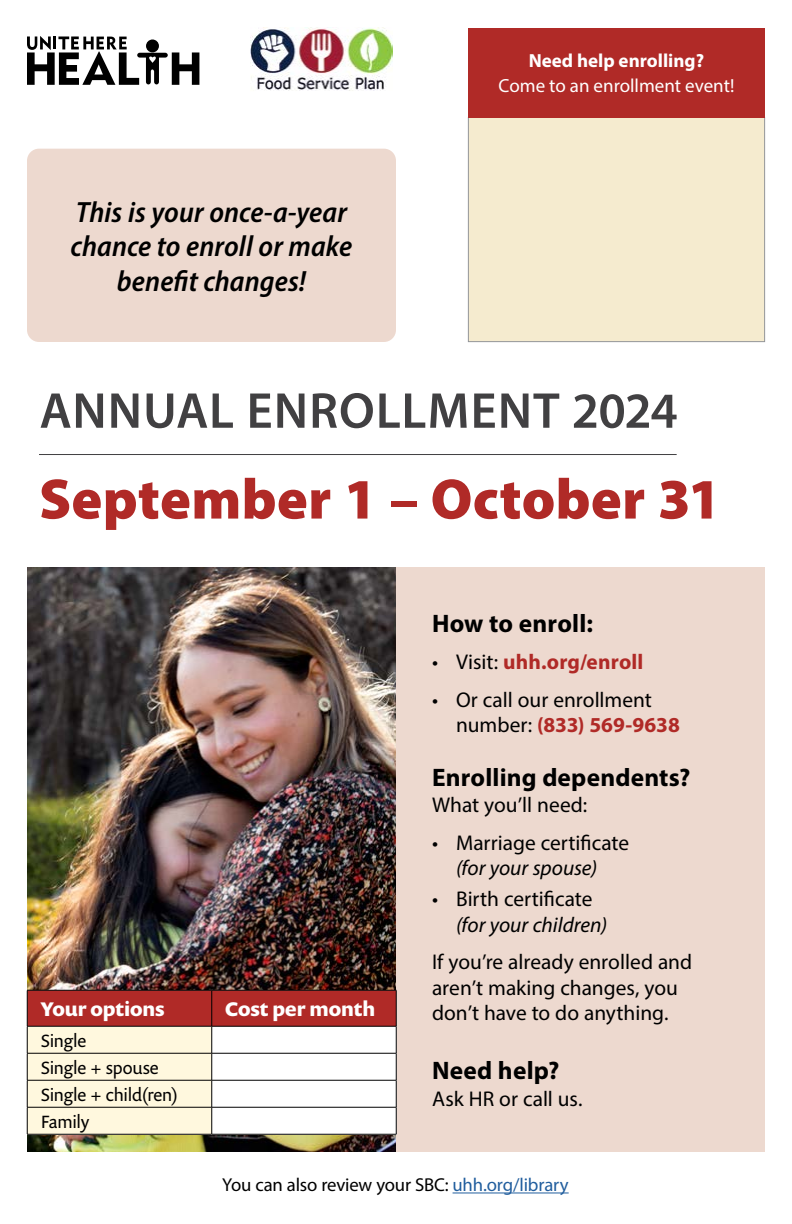
<style>
.page{position:relative;width:792px;height:1224px;background:#fff}
.page>*{position:absolute;margin:0;border:0;box-sizing:border-box;transform-origin:0 0}
.t1{font:900 57.4px "Myriad Pro";letter-spacing:.005em;color:#b02a27}
.t2{font:600 50.8px "Myriad Pro";letter-spacing:.02em;color:#414042}
.t3{font:italic 600 semi-condensed 29.4px/34.7px "Myriad Pro";letter-spacing:.005em;color:#000;text-align:center}
.t4{font:700 25.4px "Myriad Pro";letter-spacing:.005em;color:#000}
.t5{font:21.4px/25.4px "Myriad Pro";color:#000}
.t6{font:italic 21.4px "Myriad Pro";color:#000}
.t7{font:700 21.4px "Myriad Pro";letter-spacing:.01em;color:#b02a27}
.t8{font:700 20px "Prenton RP Pro";letter-spacing:-.005em;color:#fff}
.t9{font:19px "Myriad Pro";color:#fff}
.t10{font:700 19px "Myriad Pro";color:#fff}
.t11{font:18.7px "Myriad Pro";letter-spacing:-.01em;color:#000}
.t12{font:18px/27px "Prenton RP Pro";letter-spacing:-.01em;color:#000}
.s1{font-weight:700}
.s2{font-weight:400;color:#000}
.s3{font-weight:700;color:#b02a27}
.s4{color:#215e9e}
</style>
<div class="page">
<div style="left:396px;top:567px;width:369px;height:585px;background:#ecd5ca"></div>
<img style="left:27px;top:567px;width:369px;height:585px">
<hr style="left:39px;top:454px;width:638px;height:1px;background:#414042">
<div style="left:27px;top:149px;width:369px;height:193px;background:#ecd5ca;border-radius:12px"></div>
<svg style="left:27px;top:36px;width:172px;height:49px"></svg>
<img style="left:251px;top:27px;width:141px;height:64px">
<div style="left:468px;top:117px;width:297px;height:225px;background:#f5ebcf;border:1px solid #939598"></div>
<svg style="left:27px;top:990px;width:370px;height:144px"></svg>
<hr style="left:27px;top:1134px;width:185px;height:1px;background:#000">
<hr style="left:212px;top:1134px;width:184px;height:1px;background:#000">
<div style="left:468px;top:28px;width:297px;height:90px;background:#b02a27"></div>
<hr style="left:453px;top:1193px;width:116px;height:1px;background:#215e9e">
<h3 class="t3" style="left:71px;top:194px;width:283px">This is your once-a-year chance to enroll or make benefit changes!</h3>
<p class="t10" style="left:529px;top:49px;width:177px">Need help enrolling?</p>
<p class="t9" style="left:499px;top:74px;width:237px">Come to an enrollment event!</p>
<h2 class="t2" style="left:40px;top:378px;width:640px">ANNUAL ENROLLMENT 2024</h2>
<h1 class="t1" style="left:39px;top:461px;width:683px">September 1 <span class="s1">–</span> October 31</h1>
<p class="t8" style="left:41px;top:995px;width:126px">Your options</p>
<p class="t8" style="left:225px;top:995px;width:151px">Cost per month</p>
<p class="t12" style="left:41px;top:1027px;width:139px">Single<br>Single + spouse<br>Single + child(ren)<br>Family</p>
<p class="t4" style="left:432px;top:607px;width:162px">How to enroll:</p>
<p class="t7" style="left:432px;top:648px;width:213px"><span class="s2">• Visit:</span> uhh.org/enroll</p>
<p class="t5" style="left:456px;top:687px;width:225px;text-indent:-24px">• Or call our enrollment number: <span class="s3">(833) 569-9638</span></p>
<p class="t4" style="left:432px;top:760px;width:260px">Enrolling dependents?</p>
<p class="t5" style="left:432px;top:792px;width:157px">What you’ll need:</p>
<p class="t5" style="left:432px;top:829px;width:199px">• Marriage certificate</p>
<p class="t6" style="left:456px;top:855px;width:143px">(for your spouse)</p>
<p class="t5" style="left:432px;top:886px;width:162px">• Birth certificate</p>
<p class="t6" style="left:456px;top:911px;width:153px">(for your children)</p>
<p class="t5" style="left:432px;top:949px;width:262px">If you’re already enrolled and aren’t making changes, you don’t have to do anything.</p>
<p class="t4" style="left:432px;top:1054px;width:129px">Need help?</p>
<p class="t5" style="left:432px;top:1086px;width:152px">Ask HR or call us.</p>
<p class="t11" style="left:222px;top:1173px;width:348px">You can also review your SBC: <span class="s4">uhh.org/library</span></p>
</div>
